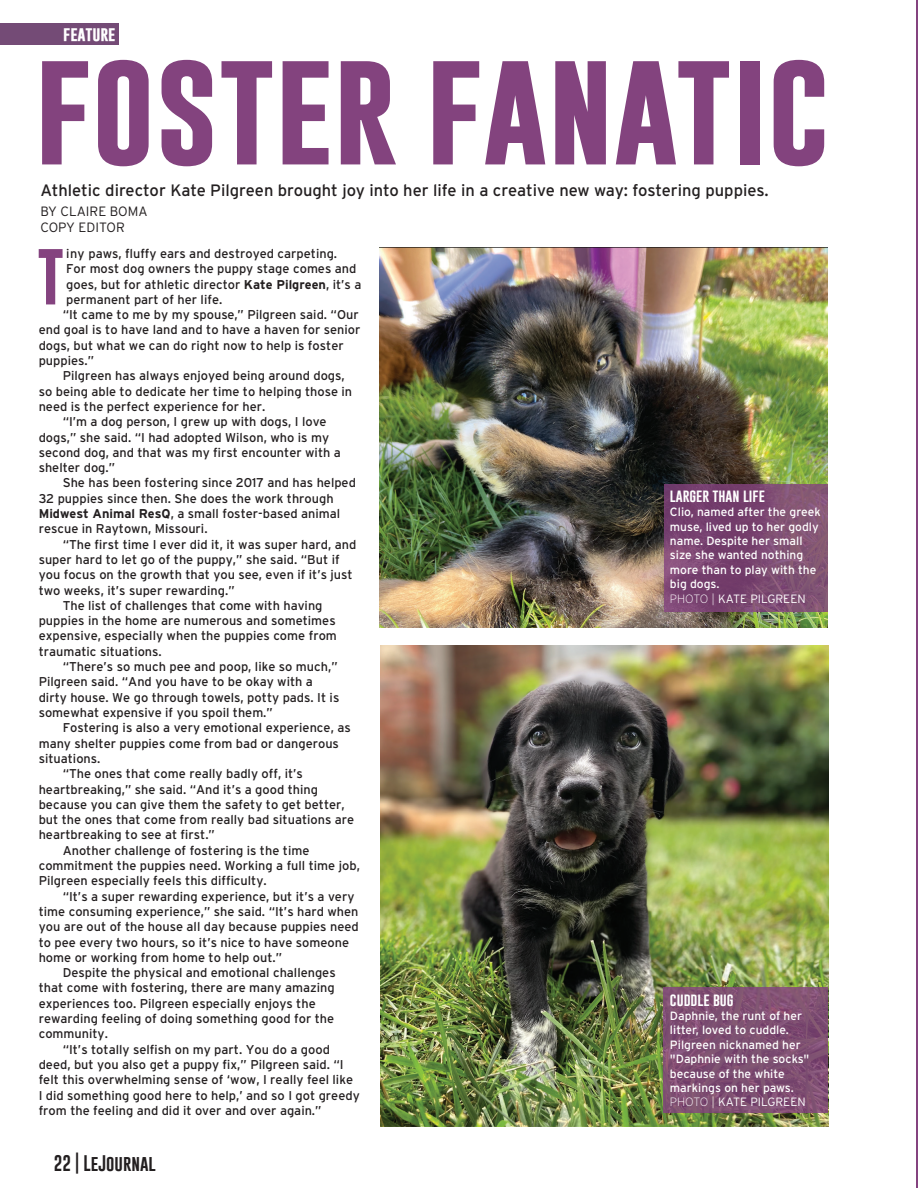
<style>
.page{position:relative;width:918px;height:1188px;background:#fff}
.page>*{position:absolute;margin:0;border:0;box-sizing:border-box;transform-origin:0 0}
.t1{font:700 120px "Gobold";color:#83437e}
.t2{font:700 56.7px "Gobold";color:#84437f}
.t3{font:16.5px "Interstate";color:#231f20}
.t4{font:16.5px "Gobold";color:#231f20}
.t5{font:700 15px "Gobold";color:#fff}
.t6{font:13.5px "Gobold";color:#fff}
.t7{font:300 13.5px/16.2px "Interstate";color:#231f20}
.t8{font:12.75px "Interstate";color:#231f20}
.t9{font:12px/14.4px "Interstate";color:#fff}
.s1{font-weight:700}
.s2{font-weight:200}
.s3{font-weight:300}
</style>
<div class="page">
<hr style="left:917px;top:0;width:1px;height:1188px;background:#84437f">
<img style="left:916px;top:668px;width:1px;height:520px">
<img style="left:381px;top:646px;width:448px;height:480px">
<img style="left:379px;top:248px;width:449px;height:380px">
<svg style="left:664px;top:987px;width:164px;height:126px;background:#7e4e72"></svg>
<svg style="left:664px;top:484px;width:163px;height:128px;background:#7b4871"></svg>
<div style="left:0;top:24px;width:118px;height:21px;background:#744b76"></div>
<p class="t5" style="left:63px;top:24px;width:54px">feature</p>
<h1 class="t1" style="left:34px;top:28px;width:797px">foster fanatic</h1>
<p class="t3" style="left:40px;top:181px;width:730px">Athletic director Kate Pilgreen brought joy into her life in a creative new way: fostering puppies.</p>
<p class="t7" style="left:40px;top:203px;width:109px">BY CLAIRE BOMA<br>COPY EDITOR</p>
<h2 class="t2" style="left:37px;top:240px;width:28px">T</h2>
<p class="t8" style="left:66px;top:246px;width:273px">iny paws, fluffy ears and destroyed carpeting.</p>
<p class="t8" style="left:66px;top:262px;width:292px">For most dog owners the puppy stage comes and</p>
<p class="t8" style="left:66px;top:277px;width:297px">goes, but for athletic director <span class="s1">Kate Pilgreen</span>, it’s a</p>
<p class="t8" style="left:66px;top:292px;width:158px">permanent part of her life.</p>
<p class="t8" style="left:63px;top:308px;width:297px">“It came to me by my spouse,” Pilgreen said. “Our</p>
<p class="t8" style="left:39px;top:323px;width:323px">end goal is to have land and to have a haven for senior</p>
<p class="t8" style="left:39px;top:338px;width:307px">dogs, but what we can do right now to help is foster</p>
<p class="t8" style="left:39px;top:353px;width:57px">puppies.”</p>
<p class="t8" style="left:63px;top:369px;width:284px">Pilgreen has always enjoyed being around dogs,</p>
<p class="t8" style="left:39px;top:384px;width:315px">so being able to dedicate her time to helping those in</p>
<p class="t8" style="left:39px;top:399px;width:228px">need is the perfect experience for her.</p>
<p class="t8" style="left:63px;top:415px;width:266px">“I’m a dog person, I grew up with dogs, I love</p>
<p class="t8" style="left:39px;top:430px;width:292px">dogs,” she said. “I had adopted Wilson, who is my</p>
<p class="t8" style="left:39px;top:445px;width:304px">second dog, and that was my first encounter with a</p>
<p class="t8" style="left:39px;top:461px;width:78px">shelter dog.”</p>
<p class="t8" style="left:63px;top:476px;width:295px">She has been fostering since 2017 and has helped</p>
<p class="t8" style="left:39px;top:491px;width:297px">32 puppies since then. She does the work through</p>
<p class="t8" style="left:39px;top:506px;width:303px"><span class="s1">Midwest Animal ResQ</span>, a small foster-based animal</p>
<p class="t8" style="left:39px;top:522px;width:170px">rescue in Raytown, Missouri.</p>
<p class="t8" style="left:63px;top:537px;width:295px">“The first time I ever did it, it was super hard, and</p>
<p class="t8" style="left:39px;top:552px;width:303px">super hard to let go of the puppy,” she said. “But if</p>
<p class="t8" style="left:39px;top:568px;width:315px">you focus on the growth that you see, even if it’s just</p>
<p class="t8" style="left:39px;top:583px;width:198px">two weeks, it’s super rewarding.”</p>
<p class="t8" style="left:63px;top:598px;width:261px">The list of challenges that come with having</p>
<p class="t8" style="left:39px;top:614px;width:299px">puppies in the home are numerous and sometimes</p>
<p class="t8" style="left:39px;top:629px;width:300px">expensive, especially when the puppies come from</p>
<p class="t8" style="left:39px;top:644px;width:125px">traumatic situations.</p>
<p class="t8" style="left:63px;top:659px;width:277px">“There’s so much pee and poop, like so much,”</p>
<p class="t8" style="left:39px;top:675px;width:276px">Pilgreen said. “And you have to be okay with a</p>
<p class="t8" style="left:39px;top:690px;width:302px">dirty house. We go through towels, potty pads. It is</p>
<p class="t8" style="left:39px;top:705px;width:236px">somewhat expensive if you spoil them.”</p>
<p class="t8" style="left:63px;top:721px;width:290px">Fostering is also a very emotional experience, as</p>
<p class="t8" style="left:39px;top:736px;width:302px">many shelter puppies come from bad or dangerous</p>
<p class="t8" style="left:39px;top:751px;width:63px">situations.</p>
<p class="t8" style="left:63px;top:767px;width:242px">“The ones that come really badly off, it’s</p>
<p class="t8" style="left:39px;top:782px;width:281px">heartbreaking,” she said. “And it’s a good thing</p>
<p class="t8" style="left:39px;top:797px;width:308px">because you can give them the safety to get better,</p>
<p class="t8" style="left:39px;top:812px;width:317px">but the ones that come from really bad situations are</p>
<p class="t8" style="left:39px;top:828px;width:178px">heartbreaking to see at first.”</p>
<p class="t8" style="left:63px;top:843px;width:248px">Another challenge of fostering is the time</p>
<p class="t8" style="left:39px;top:858px;width:323px">commitment the puppies need. Working a full time job,</p>
<p class="t8" style="left:39px;top:874px;width:230px">Pilgreen especially feels this difficulty.</p>
<p class="t8" style="left:63px;top:889px;width:293px">“It’s a super rewarding experience, but it’s a very</p>
<p class="t8" style="left:39px;top:904px;width:321px">time consuming experience,” she said. “It’s hard when</p>
<p class="t8" style="left:39px;top:920px;width:322px">you are out of the house all day because puppies need</p>
<p class="t8" style="left:39px;top:935px;width:312px">to pee every two hours, so it’s nice to have someone</p>
<p class="t8" style="left:39px;top:950px;width:245px">home or working from home to help out.”</p>
<p class="t8" style="left:63px;top:965px;width:275px">Despite the physical and emotional challenges</p>
<p class="t8" style="left:39px;top:981px;width:298px">that come with fostering, there are many amazing</p>
<p class="t8" style="left:39px;top:996px;width:279px">experiences too. Pilgreen especially enjoys the</p>
<p class="t8" style="left:39px;top:1011px;width:297px">rewarding feeling of doing something good for the</p>
<p class="t8" style="left:39px;top:1027px;width:71px">community.</p>
<p class="t8" style="left:63px;top:1042px;width:269px">“It’s totally selfish on my part. You do a good</p>
<p class="t8" style="left:39px;top:1057px;width:307px">deed, but you also get a puppy fix,” Pilgreen said. “I</p>
<p class="t8" style="left:39px;top:1073px;width:316px">felt this overwhelming sense of ‘wow, I really feel like</p>
<p class="t8" style="left:39px;top:1088px;width:323px">I did something good here to help,’ and so I got greedy</p>
<p class="t8" style="left:39px;top:1103px;width:284px">from the feeling and did it over and over again.”</p>
<p class="t6" style="left:670px;top:487px;width:96px">larger than life</p>
<p class="t9" style="left:670px;top:505px;width:152px">Clio, named after the greek muse, lived up to her godly name. Despite her small size she wanted nothing more than to play with the big dogs.<br><span class="s2">PHOTO |</span> <span class="s3">KATE PILGREEN</span></p>
<p class="t6" style="left:670px;top:991px;width:65px">cuddle bug</p>
<p class="t9" style="left:670px;top:1009px;width:141px">Daphnie, the runt of her litter, loved to cuddle.<br>Pilgreen nicknamed her "Daphnie with the socks" because of the white markings on her paws.<br><span class="s2">PHOTO |</span> <span class="s3">KATE PILGREEN</span></p>
<p class="t4" style="left:54px;top:1152px;width:103px">22 | LeJournal</p>
</div>
